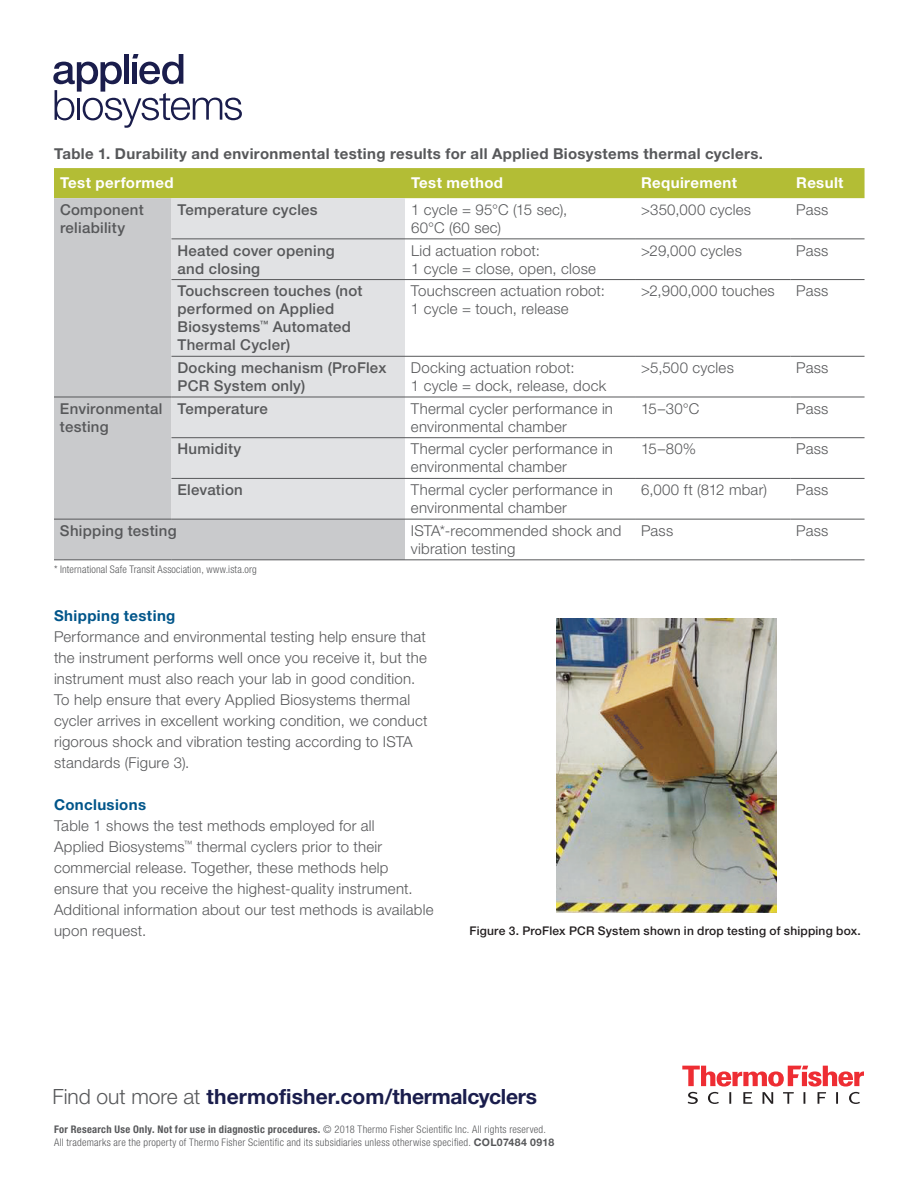
<style>
.page{position:relative;width:918px;height:1188px;background:#fff}
.page>*{position:absolute;margin:0;border:0;box-sizing:border-box;transform-origin:0 0}
.t1{font:700 21px "Helvetica Neue LTW1 G";letter-spacing:-.005em;color:#1a1d4c}
.t2{font:300 15px/21px "Helvetica Neue LTW1 G";letter-spacing:.015em;color:#57585a}
.t3{font:500 15px/18px "Helvetica Neue LTW1 G";letter-spacing:.02em;color:#57585a}
.t4{font:700 15px "Helvetica Neue LTW1 G";letter-spacing:.025em;color:#57585a}
.t5{font:700 15px "Helvetica Neue LTW1 G";letter-spacing:.025em;color:#fff}
.t6{font:700 15px "Helvetica Neue LTW1 G";letter-spacing:.025em;color:#01558a}
.t7{font:500 12px "Helvetica Neue LTW1 G";letter-spacing:.015em;color:#231f20}
.t8{font:300 condensed 10.5px/13.5px "Helvetica Neue LTW1 G";letter-spacing:.02em;color:#57585a}
.s1{font-weight:300;color:#57585a}
.s2{font-weight:700}
.s3{font-weight:700;font-stretch:normal}
</style>
<div class="page">
<svg style="left:682px;top:1066px;width:182px;height:38px"></svg>
<div style="left:54px;top:168px;width:811px;height:30px;background:#b3bd35"></div>
<div style="left:54px;top:198px;width:351px;height:362px;background:#c9cacc"></div>
<div style="left:171px;top:198px;width:234px;height:321px;background:#e1e2e4"></div>
<hr style="left:171px;top:239px;width:234px;height:1px;background:#57585a">
<hr style="left:405px;top:239px;width:230px;height:1px;background:#57585a">
<hr style="left:635px;top:239px;width:155px;height:1px;background:#57585a">
<hr style="left:790px;top:239px;width:75px;height:1px;background:#57585a">
<hr style="left:171px;top:279px;width:234px;height:1px;background:#57585a">
<hr style="left:405px;top:279px;width:230px;height:1px;background:#57585a">
<hr style="left:635px;top:279px;width:155px;height:1px;background:#57585a">
<hr style="left:790px;top:279px;width:75px;height:1px;background:#57585a">
<hr style="left:171px;top:356px;width:234px;height:1px;background:#57585a">
<hr style="left:405px;top:356px;width:230px;height:1px;background:#57585a">
<hr style="left:635px;top:356px;width:155px;height:1px;background:#57585a">
<hr style="left:790px;top:356px;width:75px;height:1px;background:#57585a">
<hr style="left:54px;top:397px;width:117px;height:1px;background:#57585a">
<hr style="left:171px;top:397px;width:234px;height:1px;background:#57585a">
<hr style="left:405px;top:397px;width:230px;height:1px;background:#57585a">
<hr style="left:635px;top:397px;width:155px;height:1px;background:#57585a">
<hr style="left:790px;top:397px;width:75px;height:1px;background:#57585a">
<hr style="left:171px;top:437px;width:234px;height:1px;background:#57585a">
<hr style="left:405px;top:437px;width:230px;height:1px;background:#57585a">
<hr style="left:635px;top:437px;width:155px;height:1px;background:#57585a">
<hr style="left:790px;top:437px;width:75px;height:1px;background:#57585a">
<hr style="left:171px;top:478px;width:234px;height:1px;background:#57585a">
<hr style="left:405px;top:478px;width:230px;height:1px;background:#57585a">
<hr style="left:635px;top:478px;width:155px;height:1px;background:#57585a">
<hr style="left:790px;top:478px;width:75px;height:1px;background:#57585a">
<hr style="left:54px;top:519px;width:117px;height:1px;background:#57585a">
<hr style="left:171px;top:519px;width:234px;height:1px;background:#57585a">
<hr style="left:405px;top:519px;width:230px;height:1px;background:#57585a">
<hr style="left:635px;top:519px;width:155px;height:1px;background:#57585a">
<hr style="left:790px;top:519px;width:75px;height:1px;background:#57585a">
<hr style="left:54px;top:560px;width:117px;height:1px;background:#57585a">
<hr style="left:171px;top:560px;width:234px;height:1px;background:#57585a">
<hr style="left:405px;top:560px;width:230px;height:1px;background:#57585a">
<hr style="left:635px;top:560px;width:155px;height:1px;background:#57585a">
<hr style="left:790px;top:560px;width:75px;height:1px;background:#57585a">
<img style="left:557px;top:619px;width:220px;height:294px">
<svg style="left:53px;top:54px;width:189px;height:74px"></svg>
<p class="t4" style="left:54px;top:144px;width:711px">Table 1. Durability and environmental testing results for all Applied Biosystems thermal cyclers.</p>
<p class="t5" style="left:60px;top:174px;width:115px">Test performed</p>
<p class="t5" style="left:411px;top:174px;width:94px">Test method</p>
<p class="t5" style="left:641px;top:174px;width:97px">Requirement</p>
<p class="t5" style="left:796px;top:174px;width:49px">Result</p>
<p class="t3" style="left:60px;top:201px;width:85px">Component reliability</p>
<p class="t3" style="left:177px;top:201px;width:142px">Temperature cycles</p>
<p class="t2" style="left:411px;top:200px;width:158px;line-height:18px">1 cycle = 95°C (15 sec),<br>60°C (60 sec)</p>
<p class="t2" style="left:641px;top:199px;width:112px">&gt;350,000 cycles</p>
<p class="t2" style="left:796px;top:199px;width:34px">Pass</p>
<p class="t3" style="left:177px;top:241px;width:159px">Heated cover opening and closing</p>
<p class="t2" style="left:411px;top:241px;width:187px;line-height:18px">Lid actuation robot:<br>1 cycle = close, open, close</p>
<p class="t2" style="left:641px;top:240px;width:102px">&gt;29,000 cycles</p>
<p class="t2" style="left:796px;top:240px;width:34px">Pass</p>
<p class="t3" style="left:177px;top:282px;width:187px">Touchscreen touches (not performed on Applied<br>Biosystems<sup>™</sup> Automated<br>Thermal Cycler)</p>
<p class="t2" style="left:411px;top:282px;width:195px;line-height:18px">Touchscreen actuation robot:<br>1 cycle = touch, release</p>
<p class="t2" style="left:641px;top:280px;width:135px">&gt;2,900,000 touches</p>
<p class="t2" style="left:796px;top:280px;width:34px">Pass</p>
<p class="t3" style="left:177px;top:359px;width:210px">Docking mechanism (ProFlex<br>PCR System only)</p>
<p class="t2" style="left:411px;top:359px;width:197px;line-height:18px">Docking actuation robot:<br>1 cycle = dock, release, dock</p>
<p class="t2" style="left:641px;top:357px;width:94px">&gt;5,500 cycles</p>
<p class="t2" style="left:796px;top:357px;width:34px">Pass</p>
<p class="t3" style="left:60px;top:399px;width:104px">Environmental testing</p>
<p class="t3" style="left:177px;top:399px;width:92px">Temperature</p>
<p class="t2" style="left:411px;top:399px;width:204px;line-height:18px">Thermal cycler performance in environmental chamber</p>
<p class="t2" style="left:641px;top:398px;width:60px">15–30°C</p>
<p class="t2" style="left:796px;top:398px;width:34px">Pass</p>
<p class="t3" style="left:177px;top:440px;width:65px">Humidity</p>
<p class="t2" style="left:411px;top:440px;width:204px;line-height:18px">Thermal cycler performance in environmental chamber</p>
<p class="t2" style="left:641px;top:439px;width:57px">15–80%</p>
<p class="t2" style="left:796px;top:439px;width:34px">Pass</p>
<p class="t3" style="left:177px;top:481px;width:67px">Elevation</p>
<p class="t2" style="left:411px;top:481px;width:204px;line-height:18px">Thermal cycler performance in environmental chamber</p>
<p class="t2" style="left:641px;top:479px;width:128px">6,000 ft (812 mbar)</p>
<p class="t2" style="left:796px;top:479px;width:34px">Pass</p>
<p class="t3" style="left:60px;top:522px;width:118px">Shipping testing</p>
<p class="t2" style="left:411px;top:521px;width:212px;line-height:18px">ISTA*-recommended shock and vibration testing</p>
<p class="t2" style="left:641px;top:520px;width:34px">Pass</p>
<p class="t2" style="left:796px;top:520px;width:34px">Pass</p>
<p class="t8" style="left:54px;top:563px;width:204px">* International Safe Transit Association, www.ista.org</p>
<p class="t6" style="left:54px;top:606px;width:123px">Shipping testing</p>
<p class="t2" style="left:54px;top:626px;width:375px">Performance and environmental testing help ensure that the instrument performs well once you receive it, but the instrument must also reach your lab in good condition.<br>To help ensure that every Applied Biosystems thermal cycler arrives in excellent working condition, we conduct rigorous shock and vibration testing according to ISTA standards (Figure 3).</p>
<p class="t6" style="left:54px;top:795px;width:94px">Conclusions</p>
<p class="t2" style="left:54px;top:815px;width:381px">Table 1 shows the test methods employed for all<br>Applied Biosystems<sup>™</sup> thermal cyclers prior to their commercial release. Together, these methods help ensure that you receive the highest-quality instrument.<br>Additional information about our test methods is available upon request.</p>
<p class="t7" style="left:470px;top:924px;width:393px">Figure 3. ProFlex PCR System shown in drop testing of shipping box.</p>
<h1 class="t1" style="left:52px;top:1084px;width:486px"><span class="s1">Find out more at</span> thermofisher.com/thermalcyclers</h1>
<p class="t8" style="left:54px;top:1122px;width:502px"><span class="s2">For Research Use Only. Not for use in diagnostic procedures.</span> © 2018 Thermo Fisher Scientific Inc. All rights reserved.<br>All trademarks are the property of Thermo Fisher Scientific and its subsidiaries unless otherwise specified. <span class="s3">COL07484 0918</span></p>
</div>
